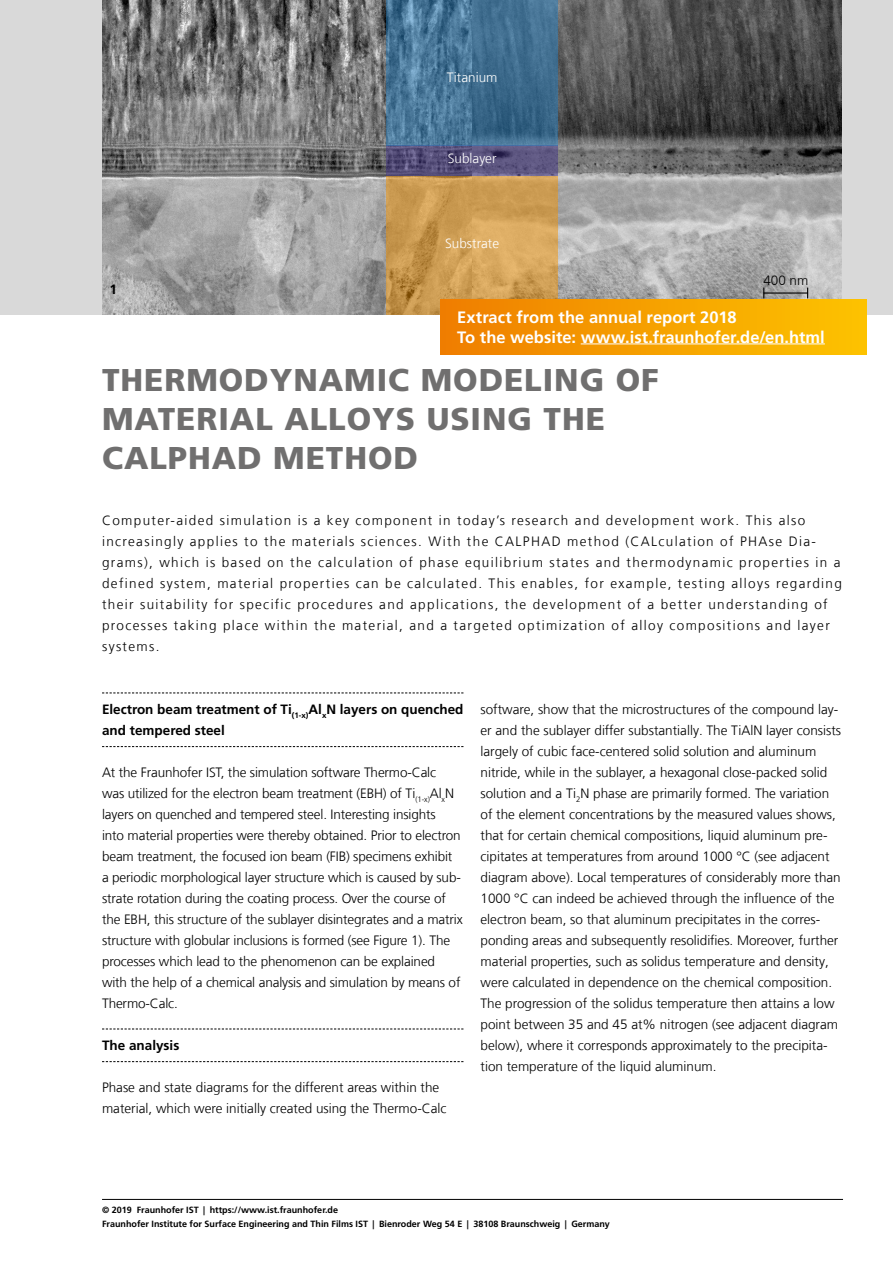
<style>
.page{position:relative;width:893px;height:1263px;background:#fff}
.page>*{position:absolute;margin:0;border:0;box-sizing:border-box;transform-origin:0 0}
.t1{font:900 31.5px/39px "Frutiger LT Com";letter-spacing:.03em;color:#706f6f}
.t2{font:700 16.5px/19.8px "Frutiger LT Com";color:#fff}
.t3{font:300 13.5px/21px "Frutiger LT Com";color:#000}
.t4{font:300 13.5px/21px "Frutiger LT Com";letter-spacing:.1em;color:#000}
.t5{font:700 13.5px/21px "Frutiger LT Com";color:#000}
.t6{font:300 13.5px "Frutiger LT Com";color:#fff}
.t7{font:700 9px/13.5px "Frutiger LT Com";color:#000}
</style>
<div class="page">
<div style="left:0;top:0;width:893px;height:315px;background:#d9d9d9"></div>
<svg style="left:102px;top:692px;width:361px;height:1px"></svg>
<svg style="left:102px;top:746px;width:361px;height:1px"></svg>
<svg style="left:102px;top:1028px;width:361px;height:1px"></svg>
<svg style="left:102px;top:1061px;width:361px;height:1px"></svg>
<img style="left:102px;top:0;width:284px;height:315px">
<svg style="left:558px;top:0;width:284px;height:299px"></svg>
<svg style="left:386px;top:145px;width:172px;height:31px;fill:#5b5580"></svg>
<svg style="left:386px;top:0;width:172px;height:145px;fill:#437092"></svg>
<svg style="left:386px;top:176px;width:172px;height:139px;fill:#ce9e55"></svg>
<hr style="left:764px;top:292px;width:44px;height:2px;background:#000">
<hr style="left:102px;top:1199px;width:741px;height:1px;background:#000">
<div style="left:440px;top:299px;width:427px;height:56px;background:linear-gradient(to right,#ef7e00,#fdc400)"></div>
<hr style="left:581px;top:343px;width:244px;height:1px;background:#fff">
<p class="t6" style="left:447px;top:70px;width:52px">Titanium</p>
<p class="t6" style="left:448px;top:150px;width:50px">Sublayer</p>
<p class="t5" style="left:110px;top:279px;width:9px">1</p>
<p class="t6" style="left:445px;top:235px;width:55px">Substrate</p>
<p class="t3" style="left:763px;top:270px;width:47px">400 nm</p>
<p class="t2" style="left:457px;top:307px;width:369px">Extract from the annual report 2018<br>To the website: www.ist.fraunhofer.de/en.html</p>
<h1 class="t1" style="left:102px;top:360px;width:558px">THERMODYNAMIC MODELING OF<br>MATERIAL ALLOYS USING THE<br>CALPHAD METHOD</h1>
<p class="t4" style="left:102px;top:510px;width:741px">Computer-aided simulation is a key component in today’s research and development work. This also increasingly applies to the materials sciences. With the CALPHAD method (CALculation of PHAse Dia&shy;grams), which is based on the calculation of phase equilibrium states and thermodynamic properties in a defined system, material properties can be calculated. This enables, for example, testing alloys regarding their suitability for specific procedures and applications, the development of a better understanding of processes taking place within the material, and a targeted optimization of alloy compositions and layer systems.</p>
<p class="t5" style="left:102px;top:699px;width:363px">Electron beam treatment of Ti<sub>(1-x)</sub>Al<sub>x</sub>N layers on quenched and tempered steel</p>
<p class="t3" style="left:102px;top:762px;width:362px">At the Fraunhofer IST, the simulation software Thermo-Calc<br>was utilized for the electron beam treatment (EBH) of Ti<sub>(1-x)</sub>Al<sub>x</sub>N layers on quenched and tempered steel. Interesting insights<br>into material properties were thereby obtained. Prior to electron beam treatment, the focused ion beam (FIB) specimens exhibit<br>a periodic morphological layer structure which is caused by sub&shy;strate rotation during the coating process. Over the course of the EBH, this structure of the sublayer disintegrates and a matrix structure with globular inclusions is formed (see Figure 1). The processes which lead to the phenomenon can be explained with the help of a chemical analysis and simulation by means of Thermo-Calc.</p>
<p class="t5" style="left:102px;top:1035px;width:79px">The analysis</p>
<p class="t3" style="left:102px;top:1077px;width:346px">Phase and state diagrams for the different areas within the material, which were initially created using the Thermo-Calc</p>
<p class="t3" style="left:480px;top:699px;width:362px">software, show that the microstructures of the compound lay&shy;er and the sublayer differ substantially. The TiAlN layer consists largely of cubic face-centered solid solution and aluminum nitride, while in the sublayer, a hexagonal close-packed solid solution and a Ti<sub>2</sub>N phase are primarily formed. The variation of the element concentrations by the measured values shows, that for certain chemical compositions, liquid aluminum pre&shy;cipitates at temperatures from around 1000 °C (see adjacent diagram above). Local temperatures of considerably more than 1000 °C can indeed be achieved through the influence of the electron beam, so that aluminum precipitates in the corres&shy;ponding areas and subsequently resolidifies. Moreover, further material properties, such as solidus temperature and density, were calculated in dependence on the chemical composition.<br>The progression of the solidus temperature then attains a low point between 35 and 45 at% nitrogen (see adjacent diagram below), where it corresponds approximately to the precipita&shy;tion temperature of the liquid aluminum.</p>
<p class="t7" style="left:102px;top:1203px;width:509px">© 2019 Fraunhofer IST | https://www.ist.fraunhofer.de<br>Fraunhofer Institute for Surface Engineering and Thin Films IST | Bienroder Weg 54 E | 38108 Braunschweig | Germany</p>
</div>
